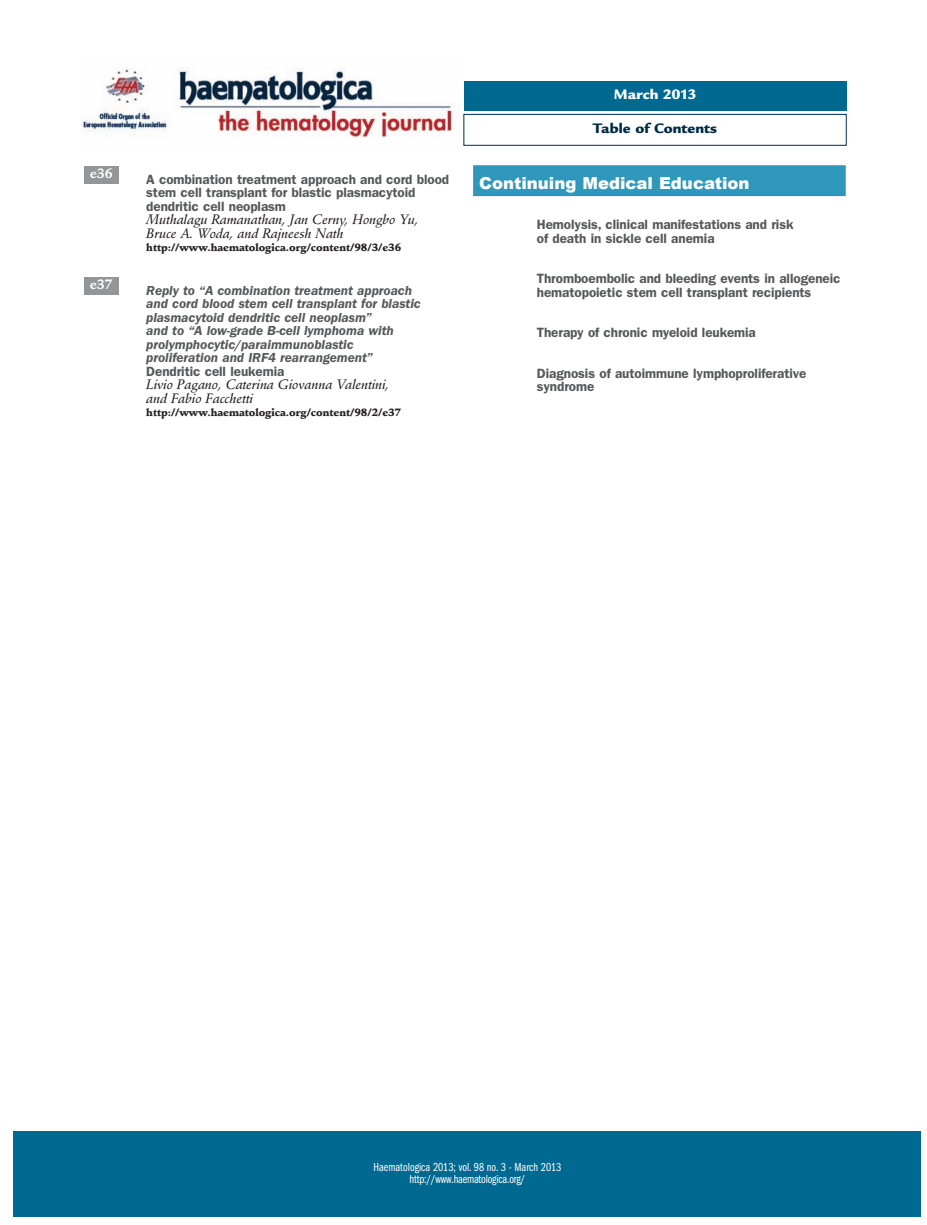
<style>
.page{position:relative;width:927px;height:1225px;background:#fff}
.page>*{position:absolute;margin:0;border:0;box-sizing:border-box;transform-origin:0 0}
.t1{font:900 16.5px "Arial";color:#fff}
.t2{font:900 15px "Legacy Sans";color:#002b44}
.t3{font:900 15px "Legacy Sans";color:#fff}
.t4{font:600 13.5px/13.5px "Franklin Gothic";letter-spacing:-.005em;color:#57585a}
.t5{font:italic 600 13.5px/13.5px "Franklin Gothic";letter-spacing:-.005em;color:#57585a}
.t6{font:italic 13.5px/13.5px "Stempel Schneidler Med";letter-spacing:-.005em;color:#231f20}
.t7{font:700 13.5px "Stempel Schneidler";letter-spacing:-.005em;color:#fff}
.t8{font:12px/12px "Franklin Gothic Book Cmpr";color:#fff;text-align:center}
.t9{font:900 10.5px "Stempel Schneidler";letter-spacing:-.005em;color:#231f20}
</style>
<div class="page">
<div style="left:473px;top:165px;width:373px;height:30px;background:#2f97b9"></div>
<hr style="left:473px;top:195px;width:373px;height:1px;background:#6c6d70">
<div style="left:84px;top:278px;width:34px;height:17px;background:#939598"></div>
<div style="left:84px;top:167px;width:34px;height:17px;background:#939598"></div>
<div style="left:464px;top:114px;width:382px;height:31px;border:1px solid #002d53"></div>
<img style="left:81px;top:68px;width:374px;height:70px">
<div style="left:14px;top:1131px;width:907px;height:85px;background:#006991"></div>
<div style="left:464px;top:81px;width:382px;height:30px;background:#006991"></div>
<p class="t7" style="left:90px;top:168px;width:25px">e36</p>
<p class="t7" style="left:90px;top:279px;width:25px">e37</p>
<p class="t4" style="left:146px;top:173px;width:304px">A combination treatment approach and cord blood stem cell transplant for blastic plasmacytoid dendritic cell neoplasm</p>
<p class="t6" style="left:146px;top:214px;width:274px">Muthalagu Ramanathan, Jan Cerny, Hongbo Yu,<br>Bruce A. Woda, and Rajneesh Nath</p>
<p class="t9" style="left:146px;top:243px;width:257px">http://www.haematologica.org/content/98/3/e36</p>
<p class="t5" style="left:146px;top:284px;width:276px">Reply to “A combination treatment approach and cord blood stem cell transplant for blastic plasmacytoid dendritic cell neoplasm”<br>and to “A low-grade B-cell lymphoma with prolymphocytic/paraimmunoblastic proliferation and IRF4 rearrangement”</p>
<p class="t4" style="left:146px;top:365px;width:140px">Dendritic cell leukemia</p>
<p class="t6" style="left:146px;top:379px;width:244px">Livio Pagano, Caterina Giovanna Valentini, and Fabio Facchetti</p>
<p class="t9" style="left:146px;top:408px;width:257px">http://www.haematologica.org/content/98/2/e37</p>
<p class="t3" style="left:614px;top:89px;width:84px">March 2013</p>
<p class="t2" style="left:593px;top:123px;width:126px">Table of Contents</p>
<p class="t1" style="left:479px;top:171px;width:272px">Continuing Medical Education</p>
<p class="t4" style="left:537px;top:219px;width:258px">Hemolysis, clinical manifestations and risk of death in sickle cell anemia</p>
<p class="t4" style="left:537px;top:273px;width:305px">Thromboembolic and bleeding events in allogeneic hematopoietic stem cell transplant recipients</p>
<p class="t4" style="left:537px;top:327px;width:221px">Therapy of chronic myeloid leukemia</p>
<p class="t4" style="left:537px;top:368px;width:271px">Diagnosis of autoimmune lymphoproliferative syndrome</p>
<p class="t8" style="left:373px;top:1162px;width:189px">Haematologica 2013; vol. 98 no. 3 - March 2013 http://www.haematologica.org/</p>
</div>
